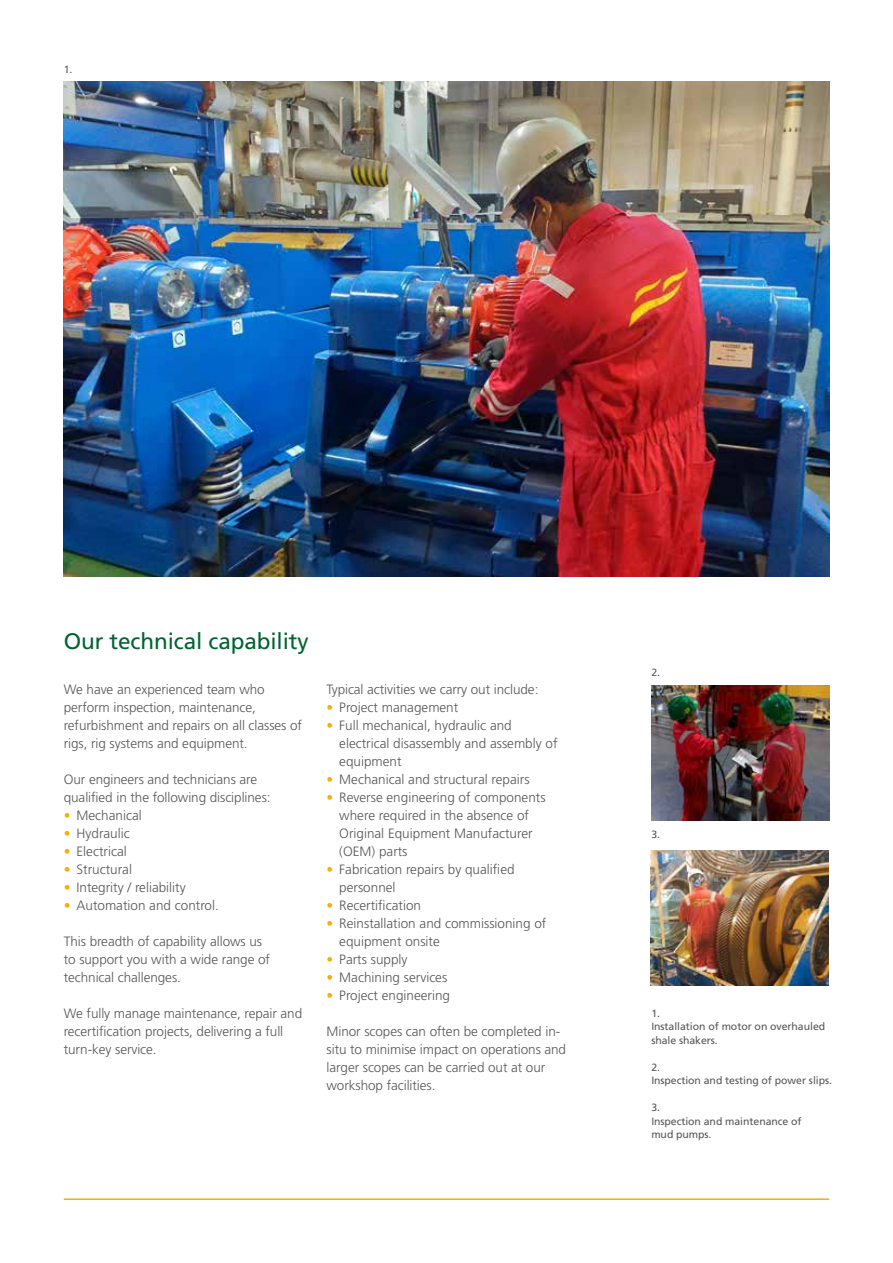
<style>
.page{position:relative;width:893px;height:1263px;background:#fff}
.page>*{position:absolute;margin:0;border:0;box-sizing:border-box;transform-origin:0 0}
.t1{font:22.5px "Frutiger LT Std";letter-spacing:-.005em;color:#006430}
.t2{font:300 13.5px/18px "Frutiger LT Std";letter-spacing:-.005em;color:#575756}
.t3{font:10.5px/13.5px "Frutiger LT Std";letter-spacing:-.005em;color:#575756}
.s1{color:#f9ae00}
</style>
<div class="page">
<img style="left:64px;top:82px;width:765px;height:495px">
<hr style="left:64px;top:1198px;width:765px;height:2px;background:#f9ae00">
<img style="left:651px;top:685px;width:178px;height:135px">
<img style="left:651px;top:850px;width:178px;height:135px">
<p class="t3" style="left:64px;top:62px;width:10px">1.</p>
<h1 class="t1" style="left:64px;top:628px;width:246px">Our technical capability</h1>
<p class="t2" style="left:64px;top:680px;width:240px">We have an experienced team who perform inspection, maintenance, refurbishment and repairs on all classes of rigs, rig systems and equipment.</p>
<p class="t2" style="left:64px;top:770px;width:208px">Our engineers and technicians are qualified in the following disciplines:</p>
<p class="t2" style="left:64px;top:806px;width:80px"><span class="s1">•</span> Mechanical</p>
<p class="t2" style="left:64px;top:824px;width:68px"><span class="s1">•</span> Hydraulic</p>
<p class="t2" style="left:64px;top:842px;width:64px"><span class="s1">•</span> Electrical</p>
<p class="t2" style="left:64px;top:860px;width:70px"><span class="s1">•</span> Structural</p>
<p class="t2" style="left:64px;top:878px;width:123px"><span class="s1">•</span> Integrity / reliability</p>
<p class="t2" style="left:64px;top:896px;width:157px"><span class="s1">•</span> Automation and control.</p>
<p class="t2" style="left:64px;top:932px;width:208px">This breadth of capability allows us to support you with a wide range of technical challenges.</p>
<p class="t2" style="left:64px;top:1004px;width:240px">We fully manage maintenance, repair and recertification projects, delivering a full turn-key service.</p>
<p class="t2" style="left:327px;top:680px;width:213px">Typical activities we carry out include:</p>
<p class="t2" style="left:327px;top:698px;width:133px"><span class="s1">•</span> Project management</p>
<p class="t2" style="left:339px;top:716px;width:220px;text-indent:-13px"><span class="s1">•</span> Full mechanical, hydraulic and electrical disassembly and assembly of equipment</p>
<p class="t2" style="left:327px;top:770px;width:205px"><span class="s1">•</span> Mechanical and structural repairs</p>
<p class="t2" style="left:339px;top:788px;width:208px;text-indent:-13px"><span class="s1">•</span> Reverse engineering of components where required in the absence of<br>Original Equipment Manufacturer (OEM) parts</p>
<p class="t2" style="left:339px;top:860px;width:177px;text-indent:-13px"><span class="s1">•</span> Fabrication repairs by qualified personnel</p>
<p class="t2" style="left:327px;top:896px;width:96px"><span class="s1">•</span> Recertification</p>
<p class="t2" style="left:339px;top:914px;width:209px;text-indent:-13px"><span class="s1">•</span> Reinstallation and commissioning of equipment onsite</p>
<p class="t2" style="left:327px;top:950px;width:83px"><span class="s1">•</span> Parts supply</p>
<p class="t2" style="left:327px;top:968px;width:122px"><span class="s1">•</span> Machining services</p>
<p class="t2" style="left:327px;top:986px;width:125px"><span class="s1">•</span> Project engineering</p>
<p class="t2" style="left:327px;top:1022px;width:241px">Minor scopes can often be completed in&shy;situ to minimise impact on operations and larger scopes can be carried out at our workshop facilities.</p>
<p class="t3" style="left:651px;top:665px;width:10px">2.</p>
<p class="t3" style="left:651px;top:827px;width:10px">3.</p>
<p class="t3" style="left:651px;top:1006px;width:175px">1.<br>Installation of motor on overhauled shale shakers.</p>
<p class="t3" style="left:651px;top:1060px;width:182px">2.<br>Inspection and testing of power slips.</p>
<p class="t3" style="left:651px;top:1101px;width:152px">3.<br>Inspection and maintenance of mud pumps.</p>
</div>
